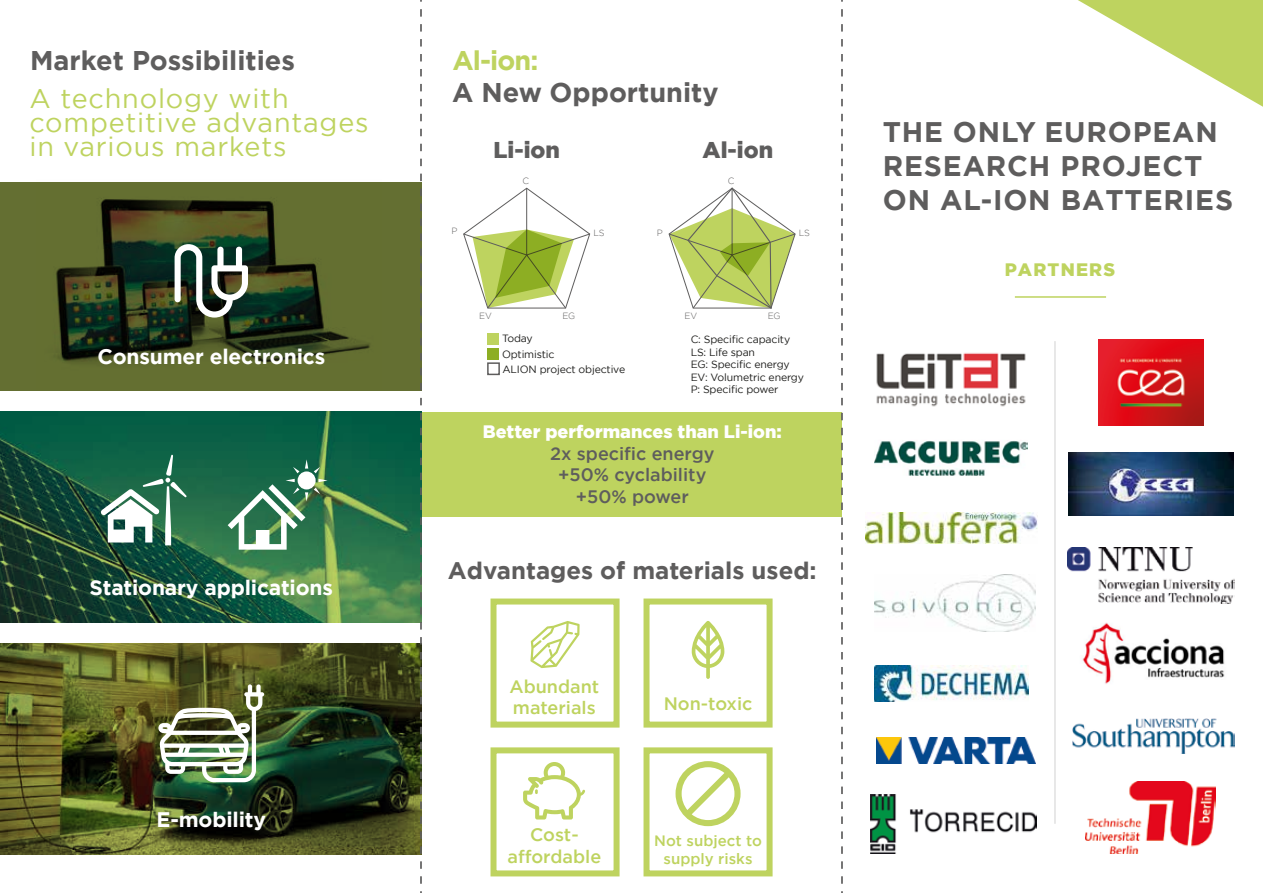
<style>
.page{position:relative;width:1263px;height:893px;background:#fff}
.page>*{position:absolute;margin:0;border:0;box-sizing:border-box;transform-origin:0 0}
.t1{font:700 28.35px/33.9px "Gotham";letter-spacing:.03em;color:#5e5d5d}
.t2{font:27px/24px "Gotham";letter-spacing:.03em;color:#bed35f}
.t3{font:700 27px "Gotham";color:#5e5d5d}
.t4{font:700 27px "Gotham";color:#bed35f}
.t5{font:700 24px "Gotham";color:#5e5d5d}
.t6{font:900 22.8px "Gotham";color:#5e5d5d}
.t7{font:700 21px "Gotham";letter-spacing:-.01em;color:#fff}
.t8{font:500 18px/21.6px "Gotham";color:#bed35f}
.t9{font:500 18px/21.6px "Gotham";color:#5e5d5d;text-align:center}
.t10{font:900 18px "Gotham";color:#fff}
.t11{font:900 18px "Gotham";letter-spacing:.065em;color:#bed35f}
.t12{font:500 15px/18px "Gotham";color:#bed35f;text-align:center}
.t13{font:10.5px/12.6px "Gotham";letter-spacing:-.015em;color:#1d1d1b}
.t14{font:300 9px "Gotham";letter-spacing:-.015em;color:#5e5d5d}
</style>
<div class="page">
<svg style="left:0;top:182px;width:420px;height:208px;background:#4e5929"></svg>
<div style="left:490px;top:598px;width:129px;height:130px;border:6px solid #bed35f"></div>
<div style="left:643px;top:598px;width:129px;height:130px;border:6px solid #bed35f"></div>
<div style="left:490px;top:747px;width:129px;height:129px;border:6px solid #bed35f"></div>
<div style="left:643px;top:747px;width:129px;height:129px;border:6px solid #bed35f"></div>
<svg style="left:463px;top:188px;width:127px;height:121px"></svg>
<svg style="left:668px;top:187px;width:127px;height:122px"></svg>
<div style="left:488px;top:333px;width:11px;height:11px;background:#bed35f"></div>
<div style="left:487px;top:362px;width:13px;height:13px;border:2px solid #5e5d5d"></div>
<div style="left:488px;top:348px;width:11px;height:11px;background:#8dae23"></div>
<div style="left:422px;top:412px;width:420px;height:104px;background:#bed35f"></div>
<hr style="left:1054px;top:341px;width:2px;height:483px;background:#5e5d5d">
<hr style="left:1015px;top:296px;width:91px;height:2px;background:#bed35f">
<svg style="left:0;top:412px;width:420px;height:211px;background:#1f6041"></svg>
<svg style="left:101px;top:455px;width:86px;height:90px"></svg>
<svg style="left:228px;top:459px;width:100px;height:91px"></svg>
<svg style="left:0;top:643px;width:420px;height:212px;background:#434c20"></svg>
<svg style="left:175px;top:244px;width:73px;height:74px"></svg>
<img style="left:158px;top:684px;width:106px;height:98px">
<svg style="left:530px;top:621px;width:50px;height:47px"></svg>
<svg style="left:523px;top:762px;width:62px;height:57px"></svg>
<svg style="left:675px;top:761px;width:65px;height:65px"></svg>
<svg style="left:692px;top:621px;width:32px;height:58px"></svg>
<svg style="left:1078px;top:0;width:185px;height:107px"></svg>
<img style="left:1082px;top:622px;width:143px;height:62px">
<img style="left:875px;top:441px;width:153px;height:35px">
<img style="left:865px;top:512px;width:172px;height:32px">
<img style="left:1098px;top:339px;width:105px;height:86px">
<img style="left:1068px;top:452px;width:165px;height:64px">
<img style="left:875px;top:666px;width:153px;height:36px">
<img style="left:876px;top:352px;width:150px;height:55px">
<img style="left:1068px;top:547px;width:166px;height:56px">
<img style="left:875px;top:575px;width:161px;height:57px">
<img style="left:1086px;top:782px;width:129px;height:72px">
<img style="left:1073px;top:718px;width:161px;height:36px">
<img style="left:876px;top:738px;width:160px;height:25px">
<img style="left:871px;top:794px;width:165px;height:59px">
<svg style="left:420px;top:0;width:2px;height:893px;background:#6d7a66"></svg>
<svg style="left:841px;top:0;width:2px;height:893px"></svg>
<h2 class="t3" style="left:30px;top:43px;width:266px">Market Possibilities</h2>
<h2 class="t4" style="left:452px;top:42px;width:88px">Al-ion:</h2>
<h2 class="t3" style="left:452px;top:75px;width:268px">A New Opportunity</h2>
<h2 class="t2" style="left:29px;top:86px;width:341px">A technology with competitive advantages in various markets</h2>
<h3 class="t6" style="left:493px;top:134px;width:68px">Li-ion</h3>
<h3 class="t6" style="left:702px;top:134px;width:72px">Al-ion</h3>
<p class="t14" style="left:522px;top:175px;width:8px">C</p>
<p class="t14" style="left:728px;top:175px;width:8px">C</p>
<p class="t14" style="left:451px;top:225px;width:8px">P</p>
<p class="t14" style="left:593px;top:228px;width:13px">LS</p>
<p class="t14" style="left:657px;top:228px;width:8px">P</p>
<p class="t14" style="left:799px;top:228px;width:13px">LS</p>
<p class="t14" style="left:479px;top:310px;width:14px">EV</p>
<p class="t14" style="left:562px;top:310px;width:14px">EG</p>
<p class="t14" style="left:684px;top:310px;width:14px">EV</p>
<p class="t14" style="left:768px;top:310px;width:14px">EG</p>
<h3 class="t7" style="left:97px;top:342px;width:229px">Consumer electronics</h3>
<h3 class="t7" style="left:90px;top:574px;width:245px">Stationary applications</h3>
<h3 class="t7" style="left:157px;top:806px;width:111px">E-mobility</h3>
<p class="t13" style="left:502px;top:331px;width:125px;line-height:15.1px">Today<br>Optimistic<br>ALION project objective</p>
<p class="t13" style="left:691px;top:333px;width:115px">C: Specific capacity<br>LS: Life span<br>EG: Specific energy<br>EV: Volumetric energy<br>P: Specific power</p>
<h3 class="t10" style="left:483px;top:419px;width:300px">Better performances than Li-ion:</h3>
<h3 class="t9" style="left:550px;top:442px;width:166px">2x specific energy +50% cyclability +50% power</h3>
<h3 class="t5" style="left:448px;top:555px;width:370px">Advantages of materials used:</h3>
<h3 class="t8" style="left:509px;top:675px;width:91px">Abundant materials</h3>
<h3 class="t8" style="left:664px;top:692px;width:90px">Non-toxic</h3>
<h3 class="t8" style="left:507px;top:824px;width:95px;text-align:center">Cost&shy;affordable</h3>
<h3 class="t12" style="left:654px;top:832px;width:109px">Not subject to supply risks</h3>
<h1 class="t1" style="left:883px;top:115px;width:352px">THE ONLY EUROPEAN<br>RESEARCH PROJECT<br>ON AL-ION BATTERIES</h1>
<h3 class="t11" style="left:1005px;top:257px;width:112px">PARTNERS</h3>
</div>
